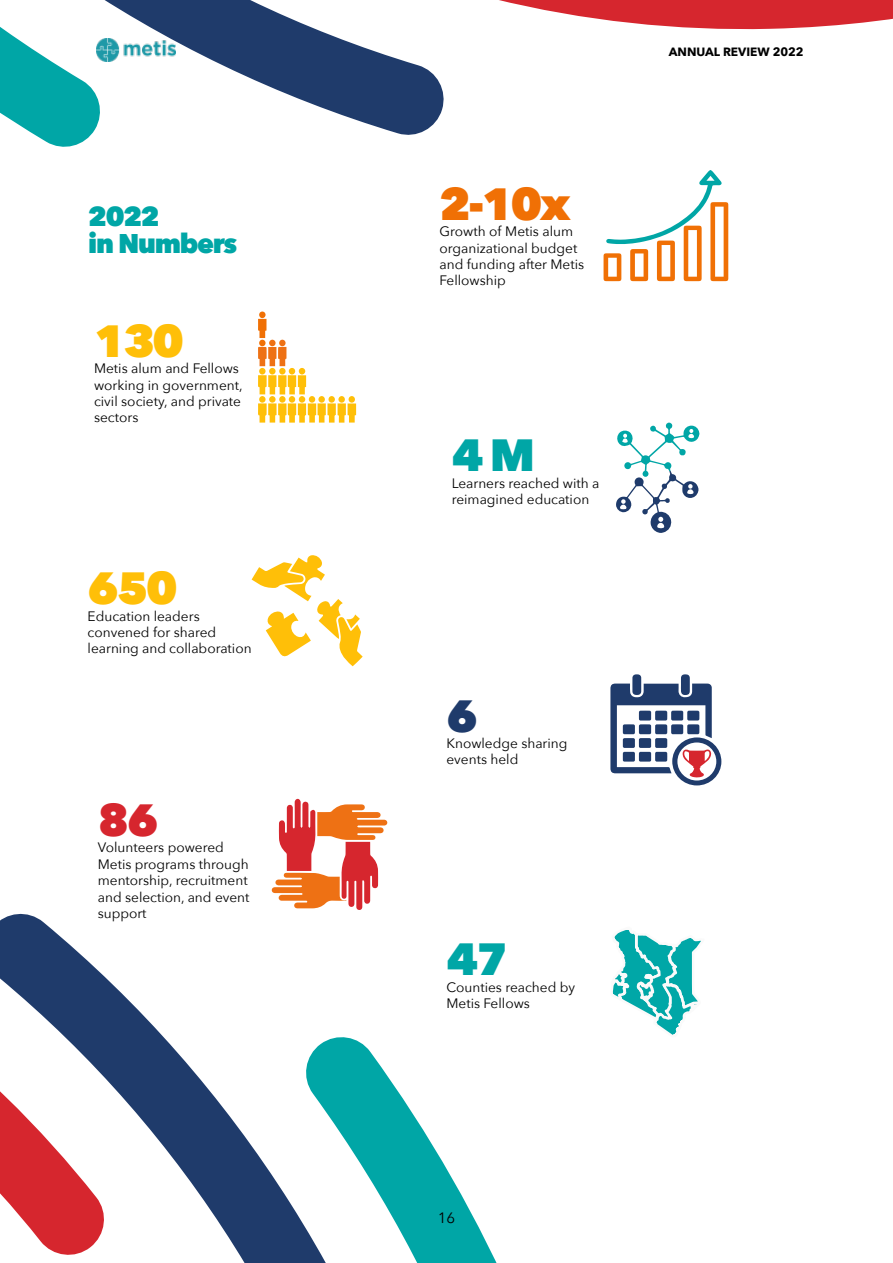
<style>
.page{position:relative;width:893px;height:1263px;background:#fff}
.page>*{position:absolute;margin:0;border:0;box-sizing:border-box;transform-origin:0 0}
.t1{font:800 45px "Avenir Next";letter-spacing:-.05em;color:#ffbf08}
.t2{font:800 45px "Avenir Next";color:#f07005}
.t3{font:800 45px "Avenir Next";color:#00a6a6}
.t4{font:800 45px "Avenir Next";color:#d6262e}
.t5{font:800 45px "Avenir Next";color:#1f3b6b}
.t6{font:800 27px/27px "Avenir Next";letter-spacing:-.05em;color:#00a6a6}
.t7{font:15px "Avenir Next";color:#000}
.t8{font:13.65px/16.4px "Avenir Next";color:#000}
.t9{font:700 12px "Avenir Next";color:#000}
</style>
<div class="page">
<svg style="left:0;top:913px;width:497px;height:350px"></svg>
<svg style="left:258px;top:319px;width:8px;height:19px"></svg>
<svg style="left:258px;top:403px;width:98px;height:20px"></svg>
<div style="left:289px;top:396px;width:6px;height:7px;background:#ffbf08;border-radius:50%"></div>
<div style="left:279px;top:396px;width:7px;height:7px;background:#ffbf08;border-radius:50%"></div>
<div style="left:299px;top:396px;width:6px;height:7px;background:#ffbf08;border-radius:50%"></div>
<div style="left:309px;top:396px;width:6px;height:7px;background:#ffbf08;border-radius:50%"></div>
<div style="left:318px;top:396px;width:7px;height:7px;background:#ffbf08;border-radius:50%"></div>
<div style="left:328px;top:396px;width:7px;height:7px;background:#ffbf08;border-radius:50%"></div>
<div style="left:259px;top:311px;width:7px;height:7px;background:#f07005;border-radius:50%"></div>
<svg style="left:258px;top:347px;width:48px;height:47px"></svg>
<div style="left:269px;top:368px;width:7px;height:7px;background:#ffbf08;border-radius:50%"></div>
<div style="left:269px;top:340px;width:7px;height:6px;background:#ee7114;border-radius:50%"></div>
<div style="left:338px;top:396px;width:7px;height:7px;background:#ffbf08;border-radius:50%"></div>
<div style="left:349px;top:396px;width:6px;height:7px;background:#ffbf08;border-radius:50%"></div>
<div style="left:259px;top:396px;width:7px;height:7px;background:#ffbf08;border-radius:50%"></div>
<div style="left:279px;top:368px;width:7px;height:6px;background:#ffbf08;border-radius:50%"></div>
<div style="left:259px;top:368px;width:7px;height:7px;background:#ffbf08;border-radius:50%"></div>
<div style="left:259px;top:340px;width:7px;height:6px;background:#f07005;border-radius:50%"></div>
<div style="left:269px;top:396px;width:7px;height:7px;background:#ffbf08;border-radius:50%"></div>
<div style="left:279px;top:340px;width:7px;height:6px;background:#ee7114;border-radius:50%"></div>
<svg style="left:603px;top:217px;width:125px;height:64px"></svg>
<svg style="left:610px;top:674px;width:111px;height:111px"></svg>
<svg style="left:616px;top:423px;width:83px;height:110px"></svg>
<svg style="left:252px;top:555px;width:111px;height:111px"></svg>
<svg style="left:346px;top:614px;width:14px;height:14px"></svg>
<svg style="left:612px;top:930px;width:89px;height:105px"></svg>
<svg style="left:272px;top:799px;width:115px;height:111px"></svg>
<svg style="left:42px;top:139px;width:687px;height:78px"></svg>
<svg style="left:0;top:0;width:893px;height:139px"></svg>
<img style="left:97px;top:38px;width:78px;height:23px">
<h2 class="t6" style="left:88px;top:202px;width:150px">2022<br>in Numbers</h2>
<h1 class="t1" style="left:94px;top:313px;width:91px">130</h1>
<p class="t8" style="left:94px;top:360px;width:150px">Metis alum and Fellows working in government, civil society, and private sectors</p>
<h1 class="t1" style="left:88px;top:560px;width:91px">650</h1>
<p class="t8" style="left:88px;top:607px;width:165px">Education leaders convened for shared learning and collaboration</p>
<h1 class="t4" style="left:98px;top:792px;width:62px">86</h1>
<p class="t8" style="left:98px;top:839px;width:153px">Volunteers powered<br>Metis programs through mentorship, recruitment and selection, and event support</p>
<h1 class="t2" style="left:440px;top:176px;width:132px">2-10x</h1>
<p class="t8" style="left:440px;top:223px;width:146px">Growth of Metis alum organizational budget and funding after Metis<br>Fellowship</p>
<h1 class="t3" style="left:452px;top:427px;width:85px">4 M</h1>
<p class="t8" style="left:452px;top:474px;width:149px">Learners reached with a reimagined education</p>
<p class="t9" style="left:669px;top:42px;width:136px">ANNUAL REVIEW 2022</p>
<h1 class="t5" style="left:446px;top:688px;width:33px">6</h1>
<p class="t8" style="left:446px;top:734px;width:123px">Knowledge sharing events held</p>
<h1 class="t3" style="left:446px;top:932px;width:62px">47</h1>
<p class="t8" style="left:446px;top:978px;width:130px">Counties reached by<br>Metis Fellows</p>
<p class="t7" style="left:438px;top:1205px;width:19px">16</p>
</div>
